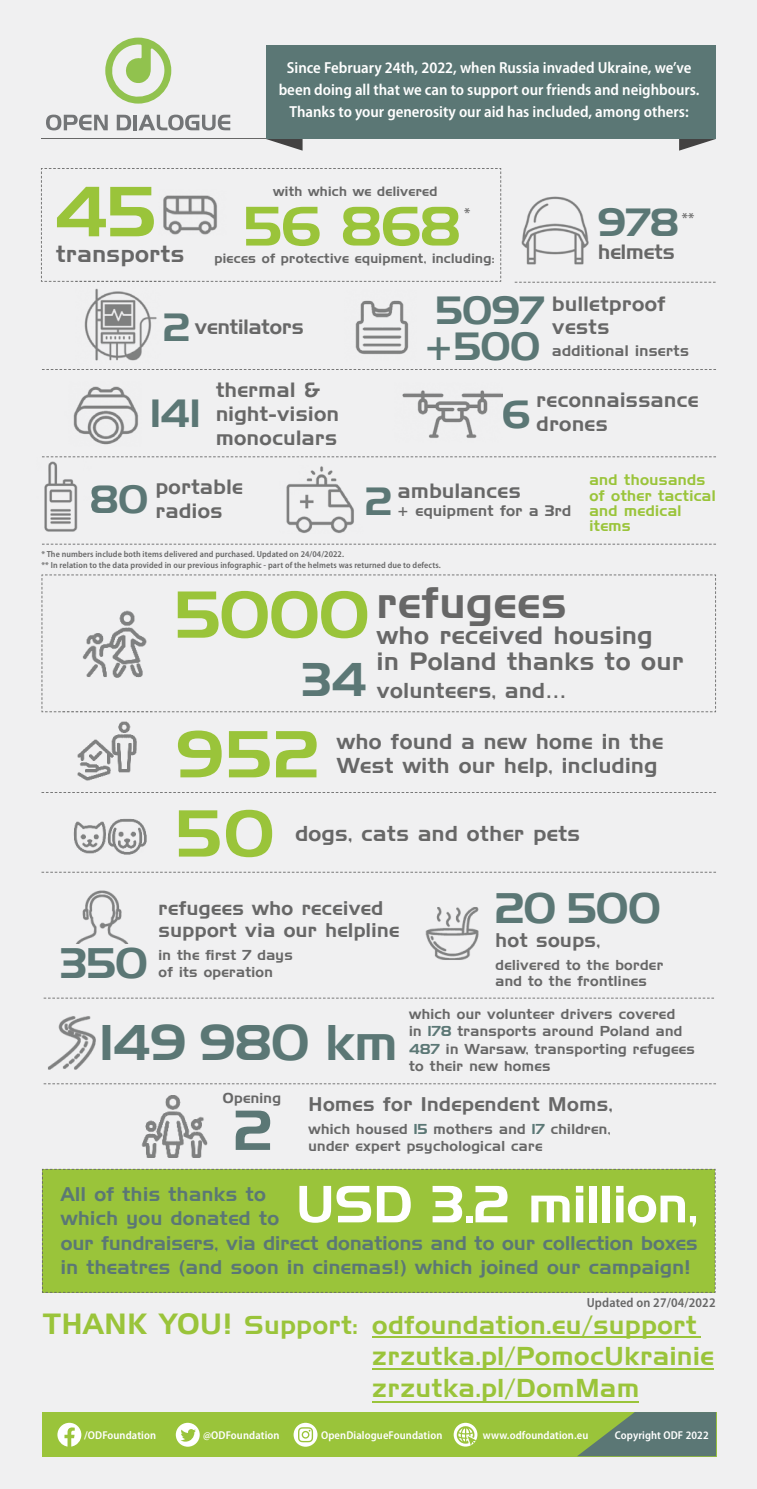
<style>
.page{position:relative;width:757px;height:1489px;background:#fff}
.page>*{position:absolute;margin:0;border:0;box-sizing:border-box;transform-origin:0 0}
.t1{font:68.77px "Handel Gothic EU";color:#9ac43a}
.t2{font:64.4px/79.2px "Handel Gothic EU";color:#9ac43a}
.t3{font:54.69px "Handel Gothic EU";color:#5b7775}
.t4{font:53.9px "Handel Gothic EU";color:#9ac43a}
.t5{font:50.75px "Handel Gothic EU";color:#fff}
.t6{font:48.65px "Handel Gothic EU";color:#5b7775}
.t7{font:45.94px "Handel Gothic EU";color:#5b7775}
.t8{font:42.88px "Handel Gothic EU";letter-spacing:.025em;color:#676767}
.t9{font:41.56px "Handel Gothic EU";color:#5b7775}
.t10{font:38.24px/35.8px "Handel Gothic EU";color:#5b7775;text-align:center}
.t11{font:25.2px/31.6px "Handel Gothic EU";letter-spacing:.03em;color:#9ac43a}
.t12{font:24.41px/26.2px "Handel Gothic EU";letter-spacing:.025em;color:#676767}
.t13{font:22.75px "Handel Gothic EU";letter-spacing:.025em;color:#676767}
.t14{font:21px/23.6px "Handel Gothic EU";letter-spacing:.025em;color:#676767}
.t15{font:20.12px/24.2px "Handel Gothic EU";letter-spacing:.025em;color:#676767}
.t16{font:20.12px "Handel Gothic EU";color:#676767}
.t17{font:19.25px/24.5px "Handel Gothic EU";letter-spacing:.025em;color:#5b7775}
.t18{font:19.25px/21.9px "Handel Gothic EU";letter-spacing:.025em;color:#676767}
.t19{font:600 semi-condensed 16.01px/21.7px "Myriad Pro";color:#fff;text-align:center}
.t20{font:14.88px/15.2px "Handel Gothic EU";letter-spacing:.025em;color:#9ac43a}
.t21{font:14.88px "Handel Gothic EU";letter-spacing:.025em;color:#676767}
.t22{font:600 semi-condensed 14.7px "Myriad Pro";color:#676767}
.t23{font:14px/17.5px "Handel Gothic EU";letter-spacing:.025em;color:#676767}
.t24{font:600 semi-condensed 13.21px "Myriad Pro";letter-spacing:.01em;color:#676767}
.t25{font:13.12px "Handel Gothic EU";letter-spacing:.025em;color:#676767}
.t26{font:600 semi-condensed 11.38px "Myriad Pro";letter-spacing:.01em;color:#fff}
.t27{font:600 semi-condensed 8.75px/10.5px "Myriad Pro";letter-spacing:.01em;color:#676767}
.s1{font-size:64.31px;color:#9ac43a}
.s2{color:#5b7775}
.s3{font-size:28.44px}
</style>
<div class="page">
<div style="left:0;top:0;width:756px;height:1488px;background:#f0f0f1"></div>
<div style="left:42px;top:1411px;width:674px;height:44px;background:#9ac43a"></div>
<svg style="left:577px;top:1411px;width:139px;height:44px"></svg>
<svg style="left:57px;top:1422px;width:24px;height:24px"></svg>
<svg style="left:176px;top:1422px;width:24px;height:24px"></svg>
<svg style="left:293px;top:1422px;width:24px;height:24px"></svg>
<svg style="left:453px;top:1422px;width:24px;height:24px"></svg>
<svg style="left:456px;top:1425px;width:20px;height:20px"></svg>
<hr style="left:41px;top:138px;width:225px;height:1px;background:#676767">
<svg style="left:41px;top:168px;width:460px;height:114px"></svg>
<img style="left:158px;top:189px;width:68px;height:47px">
<img style="left:355px;top:300px;width:54px;height:55px">
<img style="left:73px;top:386px;width:65px;height:59px">
<img style="left:402px;top:390px;width:100px;height:48px">
<img style="left:42px;top:457px;width:49px;height:75px">
<svg style="left:91px;top:490px;width:1px;height:19px"></svg>
<img style="left:286px;top:466px;width:68px;height:67px">
<img style="left:76px;top:280px;width:84px;height:81px">
<img style="left:76px;top:281px;width:84px;height:1px">
<img style="left:521px;top:196px;width:68px;height:69px">
<svg style="left:514px;top:282px;width:201px;height:1px"></svg>
<svg style="left:42px;top:369px;width:674px;height:1px"></svg>
<svg style="left:42px;top:456px;width:674px;height:1px"></svg>
<svg style="left:42px;top:543px;width:674px;height:1px"></svg>
<svg style="left:266px;top:138px;width:36px;height:13px"></svg>
<svg style="left:679px;top:138px;width:36px;height:13px"></svg>
<div style="left:266px;top:45px;width:449px;height:93px;background:#5b7775"></div>
<svg style="left:41px;top:871px;width:675px;height:1px"></svg>
<svg style="left:41px;top:574px;width:675px;height:138px"></svg>
<div style="left:42px;top:1168px;width:673px;height:124px;background:#9ac43a"></div>
<img style="left:76px;top:890px;width:52px;height:53px">
<img style="left:425px;top:907px;width:54px;height:53px">
<img style="left:48px;top:1016px;width:48px;height:54px">
<img style="left:141px;top:1095px;width:67px;height:63px">
<svg style="left:44px;top:1083px;width:672px;height:1px"></svg>
<svg style="left:44px;top:997px;width:670px;height:1px"></svg>
<img style="left:62px;top:708px;width:90px;height:73px">
<img style="left:62px;top:711px;width:90px;height:1px">
<img style="left:73px;top:818px;width:74px;height:37px">
<svg style="left:41px;top:792px;width:675px;height:1px"></svg>
<hr style="left:372px;top:1367px;width:342px;height:2px;background:#9ac43a">
<hr style="left:372px;top:1335px;width:329px;height:2px;background:#9ac43a">
<hr style="left:372px;top:1400px;width:267px;height:2px;background:#9ac43a">
<svg style="left:105px;top:38px;width:66px;height:66px"></svg>
<svg style="left:46px;top:115px;width:62px;height:15px"></svg>
<svg style="left:117px;top:115px;width:14px;height:15px"></svg>
<hr style="left:133px;top:115px;width:4px;height:15px;background:#737577">
<svg style="left:138px;top:115px;width:92px;height:15px"></svg>
<h1 class="t1" style="left:55px;top:170px;width:102px">45</h1>
<h3 class="t13" style="left:56px;top:240px;width:130px">transports</h3>
<p class="t19" style="left:279px;top:57px;width:422px">Since February 24th, 2022, when Russia invaded Ukraine, we’ve been doing all that we can to support our friends and neighbours.<br>Thanks to your generosity our aid has included, among others:</p>
<p class="t25" style="left:273px;top:183px;width:166px">with which we delivered</p>
<h3 class="t4" style="left:244px;top:194px;width:217px">56 868</h3>
<p class="t22" style="left:464px;top:205px;width:8px">*</p>
<p class="t25" style="left:214px;top:250px;width:281px">pieces of protective equipment, including:</p>
<h3 class="t10" style="left:598px;top:204px;width:82px">978</h3>
<p class="t22" style="left:681px;top:210px;width:14px">**</p>
<h3 class="t16" style="left:598px;top:239px;width:78px">helmets</h3>
<h3 class="t10" style="left:163px;top:309px;width:28px">2</h3>
<h3 class="t16" style="left:195px;top:314px;width:110px">ventilators</h3>
<h3 class="t15" style="left:216px;top:377px;width:124px">thermal &amp; night-vision monoculars</h3>
<h3 class="t15" style="left:156px;top:475px;width:88px">portable radios</h3>
<h3 class="t10" style="left:150px;top:395px;width:51px">141</h3>
<h3 class="t10" style="left:90px;top:481px;width:59px">80</h3>
<h3 class="t10" style="left:422px;top:292px;width:123px">5097 +500</h3>
<h3 class="t15" style="left:552px;top:292px;width:115px;line-height:22.8px">bulletproof vests</h3>
<p class="t21" style="left:552px;top:342px;width:138px">additional inserts</p>
<h3 class="t15" style="left:536px;top:388px;width:163px">reconnaissance drones</h3>
<h3 class="t10" style="left:502px;top:397px;width:29px">6</h3>
<h3 class="t15" style="left:398px;top:478px;width:124px">ambulances</h3>
<h3 class="t10" style="left:365px;top:483px;width:28px">2</h3>
<p class="t21" style="left:396px;top:501px;width:176px">+ equipment for a 3rd</p>
<p class="t20" style="left:589px;top:472px;width:128px">and thousands of other tactical and medical items</p>
<p class="t27" style="left:41px;top:549px;width:400px">* The numbers include both items delivered and purchased. Updated on 24/04/2022.<br>** In relation to the data provided in our previous infographic - part of the helmets was returned due to defects.</p>
<h3 class="t8" style="left:176px;top:576px;width:392px"><span class="s1">5000</span> refugees</h3>
<h3 class="t12" style="left:377px;top:622px;width:308px">who received housing<br>in Poland thanks to our</h3>
<h3 class="t7" style="left:302px;top:652px;width:66px">34</h3>
<h2 class="t2" style="left:177px;top:714px;width:143px">952<br>50</h2>
<h3 class="t14" style="left:337px;top:729px;width:328px">who found a new home in the<br>West with our help, including</h3>
<h3 class="t14" style="left:377px;top:678px;width:191px">volunteers, and…</h3>
<h3 class="t14" style="left:295px;top:821px;width:286px">dogs, cats and other pets</h3>
<h3 class="t9" style="left:61px;top:938px;width:88px">350</h3>
<h3 class="t18" style="left:158px;top:897px;width:242px">refugees who received support via our helpline</h3>
<p class="t23" style="left:158px;top:946px;width:136px;line-height:17.1px">in the first 7 days of its operation</p>
<h3 class="t9" style="left:495px;top:883px;width:166px">20 500</h3>
<h3 class="t18" style="left:495px;top:928px;width:106px">hot soups,</h3>
<p class="t23" style="left:495px;top:956px;width:169px;line-height:15.8px">delivered to the border and to the frontlines</p>
<h3 class="t6" style="left:100px;top:1012px;width:299px">149 980 km</h3>
<p class="t23" style="left:409px;top:1004px;width:287px">which our volunteer drivers covered<br>in <span class="s2">178</span> transports around Poland and<br><span class="s2">487</span> in Warsaw, transporting refugees to their new homes</p>
<p class="t23" style="left:223px;top:1089px;width:59px">Opening</p>
<h3 class="t3" style="left:234px;top:1097px;width:39px">2</h3>
<h3 class="t18" style="left:308px;top:1093px;width:305px">Homes for Independent Moms,</h3>
<p class="t23" style="left:308px;top:1119px;width:303px">which housed <span class="s2">15</span> mothers and <span class="s2">17</span> children, under expert psychological care</p>
<h3 class="t5" style="left:296px;top:1173px;width:403px">USD 3.2 million,</h3>
<h3 class="t17" style="left:61px;top:1181px;width:206px">All of this thanks to</h3>
<h3 class="t17" style="left:61px;top:1205px;width:638px">which you donated to<br>our fundraisers, via direct donations and to our collection boxes in theatres (and soon in cinemas!) which joined our campaign!</h3>
<p class="t24" style="left:586px;top:1294px;width:130px">Updated on 27/04/2022</p>
<h3 class="t11" style="left:372px;top:1308px;width:343px;text-indent:-329px"><span class="s3">THANK YOU!</span> Support: odfoundation.eu/support zrzutka.pl/PomocUkrainie zrzutka.pl/DomMam</h3>
<p class="t26" style="left:84px;top:1428px;width:73px">/ODFoundation</p>
<p class="t26" style="left:203px;top:1428px;width:78px">@ODFoundation</p>
<p class="t26" style="left:321px;top:1428px;width:123px">OpenDialogueFoundation</p>
<p class="t26" style="left:482px;top:1428px;width:107px">www.odfoundation.eu</p>
<p class="t26" style="left:614px;top:1428px;width:95px">Copyright ODF 2022</p>
</div>
